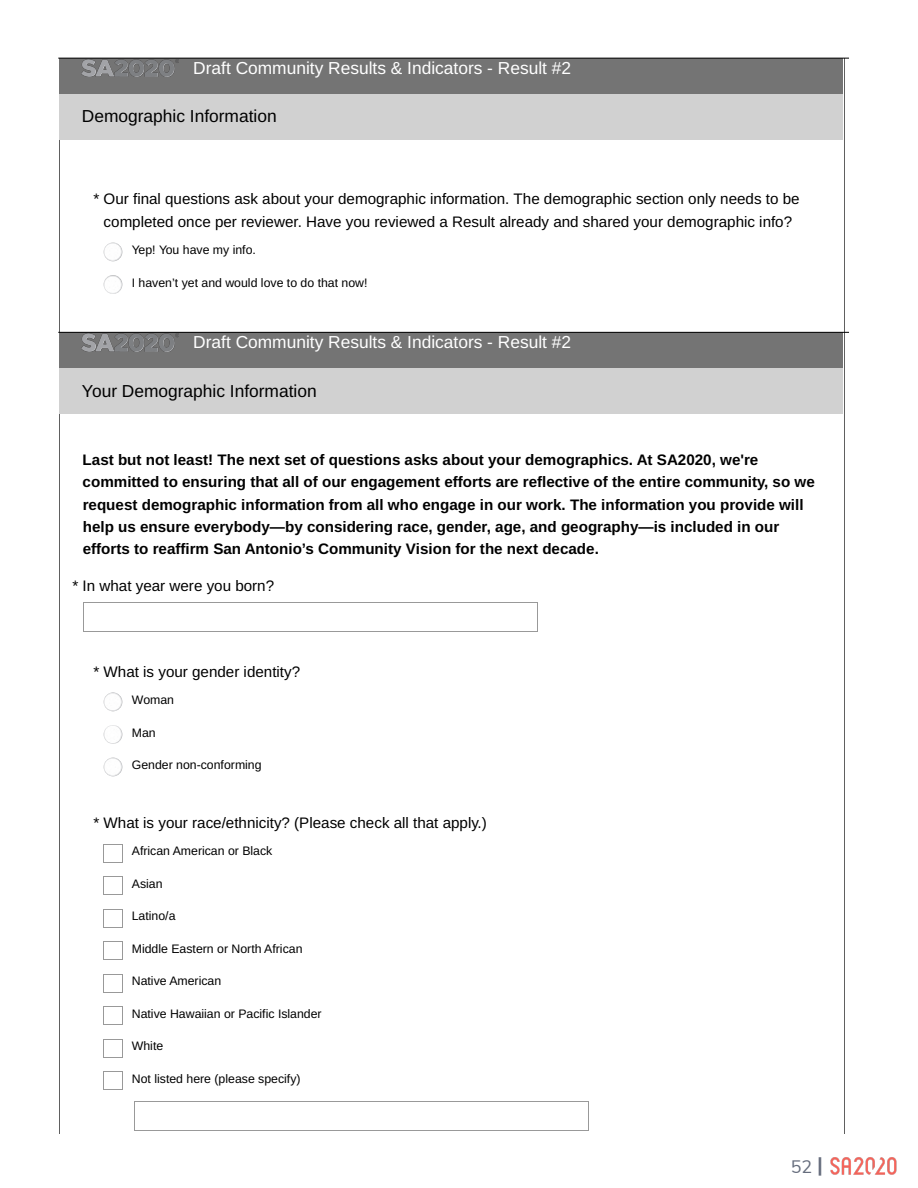
<style>
.page{position:relative;width:918px;height:1188px;background:#fff}
.page>*{position:absolute;margin:0;border:0;box-sizing:border-box;transform-origin:0 0}
.t1{font:18px "Nunito Sans";color:#666d7d}
.t2{font:17.4px "Liberation Sans";color:#fff}
.t3{font:17.4px "Liberation Sans";color:#000}
.t4{font:700 15.15px/22.4px "Liberation Sans";color:#000}
.t5{font:15.15px/22.4px "Liberation Sans";color:#000;text-align:center}
.t6{font:12.3px "Liberation Sans";color:#000}
.s1{font-weight:700;font-size:21px}
</style>
<div class="page">
<img style="left:830px;top:1157px;width:67px;height:18px">
<hr style="left:59px;top:58px;width:1px;height:300px;background:#606060">
<hr style="left:844px;top:58px;width:1px;height:300px;background:#606060">
<div style="left:60px;top:94px;width:783px;height:46px;background:#d1d1d1"></div>
<div style="left:60px;top:58px;width:783px;height:36px;background:#747474"></div>
<img style="left:82px;top:60px;width:96px;height:17px">
<img style="left:104px;top:243px;width:18px;height:18px;border-radius:9px">
<img style="left:104px;top:275px;width:18px;height:19px;border-radius:9px">
<hr style="left:59px;top:58px;width:790px;height:1px;background:#000">
<hr style="left:59px;top:332px;width:1px;height:802px;background:#606060">
<hr style="left:844px;top:332px;width:1px;height:802px;background:#606060">
<div style="left:60px;top:368px;width:783px;height:46px;background:#d1d1d1"></div>
<div style="left:60px;top:332px;width:783px;height:36px;background:#747474"></div>
<img style="left:82px;top:334px;width:96px;height:17px">
<hr style="left:83px;top:602px;width:455px;height:1px;background:#999">
<hr style="left:83px;top:631px;width:455px;height:1px;background:#999">
<hr style="left:83px;top:602px;width:1px;height:30px;background:#999">
<hr style="left:537px;top:602px;width:1px;height:30px;background:#999">
<hr style="left:134px;top:1101px;width:455px;height:1px;background:#999">
<hr style="left:134px;top:1130px;width:455px;height:1px;background:#999">
<hr style="left:134px;top:1101px;width:1px;height:30px;background:#999">
<hr style="left:588px;top:1101px;width:1px;height:30px;background:#999">
<img style="left:104px;top:692px;width:18px;height:19px;border-radius:9px">
<img style="left:104px;top:725px;width:18px;height:19px;border-radius:9px">
<img style="left:104px;top:758px;width:18px;height:18px;border-radius:9px">
<svg style="left:104px;top:844px;width:19px;height:19px"></svg>
<svg style="left:104px;top:876px;width:19px;height:19px"></svg>
<svg style="left:104px;top:909px;width:19px;height:19px"></svg>
<svg style="left:104px;top:941px;width:19px;height:19px"></svg>
<svg style="left:104px;top:974px;width:19px;height:19px"></svg>
<svg style="left:104px;top:1006px;width:19px;height:19px"></svg>
<svg style="left:104px;top:1039px;width:19px;height:19px"></svg>
<svg style="left:104px;top:1071px;width:19px;height:19px"></svg>
<hr style="left:59px;top:332px;width:790px;height:1px;background:#000">
<p class="t2" style="left:193px;top:61px;width:379px">Draft Community Results &amp; Indicators - Result #2</p>
<p class="t3" style="left:82px;top:110px;width:196px">Demographic Information</p>
<p class="t5" style="left:94px;top:189px;width:708px">* Our final questions ask about your demographic information. The demographic section only needs to be completed once per reviewer. Have you reviewed a Result already and shared your demographic info?</p>
<p class="t6" style="left:132px;top:245px;width:126px">Yep! You have my info.</p>
<p class="t6" style="left:132px;top:278px;width:237px">I haven’t yet and would love to do that now!</p>
<p class="t2" style="left:193px;top:336px;width:379px">Draft Community Results &amp; Indicators - Result #2</p>
<p class="t3" style="left:82px;top:384px;width:236px">Your Demographic Information</p>
<p class="t4" style="left:83px;top:450px;width:734px">Last but not least! The next set of questions asks about your demographics. At SA2020, we're committed to ensuring that all of our engagement efforts are reflective of the entire community, so we request demographic information from all who engage in our work. The information you provide will help us ensure everybody—by considering race, gender, age, and geography—is included in our efforts to reaffirm San Antonio’s Community Vision for the next decade.</p>
<p class="t5" style="left:73px;top:575px;width:203px">* In what year were you born?</p>
<p class="t5" style="left:94px;top:661px;width:208px">* What is your gender identity?</p>
<p class="t6" style="left:132px;top:695px;width:44px">Woman</p>
<p class="t6" style="left:132px;top:728px;width:25px">Man</p>
<p class="t6" style="left:132px;top:760px;width:131px">Gender non-conforming</p>
<p class="t5" style="left:94px;top:813px;width:395px">* What is your race/ethnicity? (Please check all that apply.)</p>
<p class="t6" style="left:132px;top:846px;width:142px">African American or Black</p>
<p class="t6" style="left:132px;top:879px;width:32px">Asian</p>
<p class="t6" style="left:132px;top:911px;width:45px">Latino/a</p>
<p class="t6" style="left:132px;top:944px;width:172px">Middle Eastern or North African</p>
<p class="t6" style="left:132px;top:976px;width:91px">Native American</p>
<p class="t6" style="left:132px;top:1009px;width:191px">Native Hawaiian or Pacific Islander</p>
<p class="t6" style="left:132px;top:1042px;width:33px">White</p>
<p class="t6" style="left:132px;top:1074px;width:170px">Not listed here (please specify)</p>
<p class="t1" style="left:791px;top:1154px;width:34px">52 <span class="s1">|</span></p>
</div>
